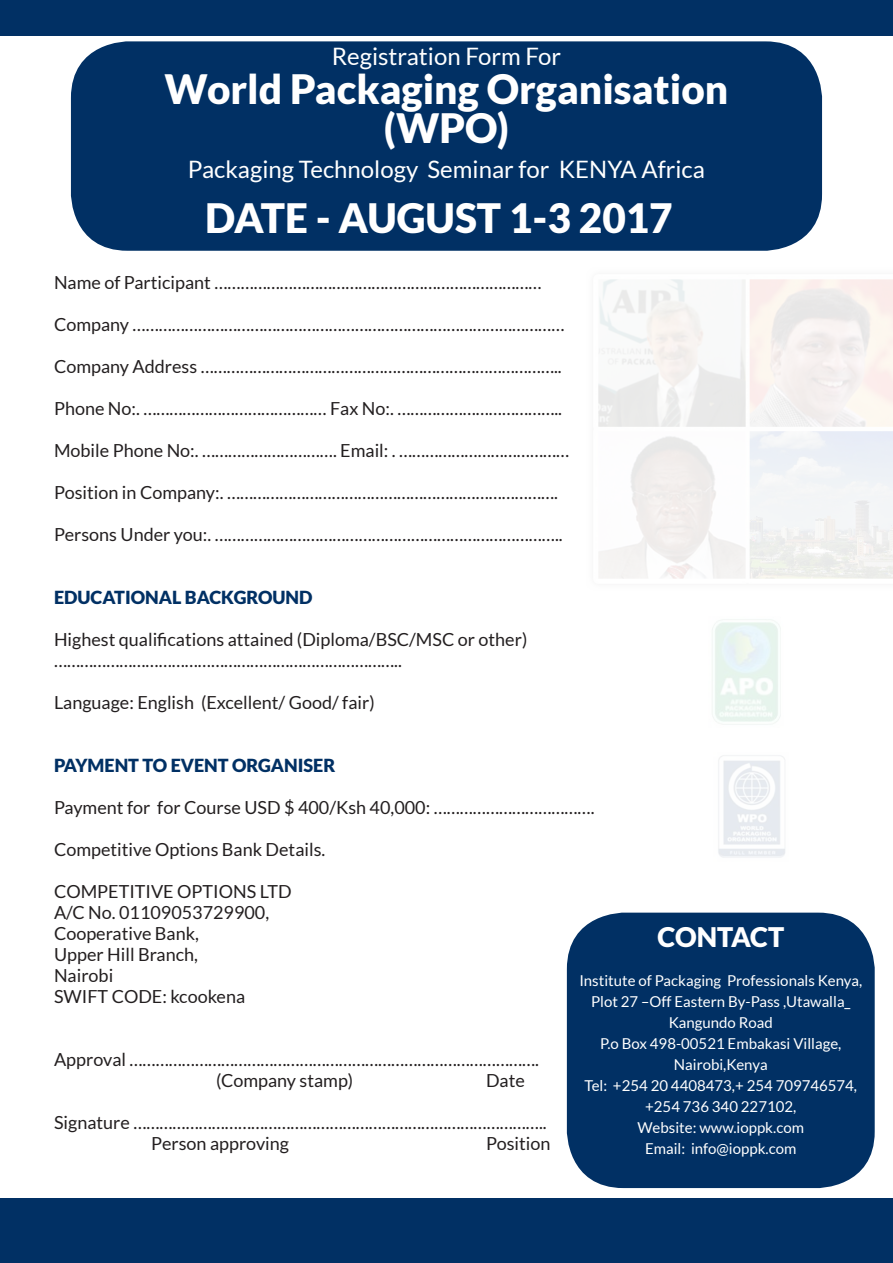
<style>
.page{position:relative;width:893px;height:1263px;background:#fff}
.page>*{position:absolute;margin:0;border:0;box-sizing:border-box;transform-origin:0 0}
.t1{font:900 40.5px/39px "Lato";color:#fff;text-align:center}
.t2{font:900 27px "Lato";color:#fff}
.t3{font:24px "Lato";color:#fff}
.t4{font:18px/21px "Lato";color:#231f20}
.t5{font:900 18px "Lato";color:#013064}
.t6{font:15px/21px "Lato";color:#fff;text-align:center}
</style>
<div class="page">
<div style="left:71px;top:41px;width:751px;height:210px;background:#013064;border-radius:57px"></div>
<div style="left:567px;top:913px;width:308px;height:275px;background:#013064;border-radius:57px"></div>
<div style="left:0;top:0;width:893px;height:35px;background:#013064"></div>
<div style="left:0;top:1198px;width:893px;height:65px;background:#013064"></div>
<img style="left:718px;top:755px;width:67px;height:103px">
<img style="left:712px;top:619px;width:69px;height:106px">
<h3 class="t3" style="left:332px;top:43px;width:231px">Registration Form For</h3>
<h1 class="t1" style="left:165px;top:69px;width:565px">World Packaging Organisation (WPO)</h1>
<h3 class="t3" style="left:188px;top:156px;width:519px">Packaging Technology Seminar for KENYA Africa</h3>
<h1 class="t1" style="left:205px;top:198px;width:469px">DATE - AUGUST 1-3 2017</h1>
<p class="t4" style="left:54px;top:272px;width:489px">Name of Participant …………………………………………………………………</p>
<p class="t4" style="left:54px;top:314px;width:512px">Company ………………………………………………………………………………………</p>
<p class="t4" style="left:54px;top:356px;width:509px">Company Address ………………………………………………………………………..</p>
<p class="t4" style="left:54px;top:398px;width:510px">Phone No:. …………………………………… Fax No:. ………………………………..</p>
<p class="t4" style="left:54px;top:440px;width:517px">Mobile Phone No:. …………………………. Email: . …………………………………</p>
<p class="t4" style="left:54px;top:482px;width:505px">Position in Company:. ………………………………………………………………….</p>
<p class="t4" style="left:54px;top:524px;width:510px">Persons Under you:. ……………………………………………………………………..</p>
<p class="t5" style="left:54px;top:587px;width:260px">EDUCATIONAL BACKGROUND</p>
<p class="t4" style="left:54px;top:629px;width:475px">Highest qualifications attained (Diploma/BSC/MSC or other) ……………………………………………………………………..</p>
<p class="t4" style="left:54px;top:692px;width:322px">Language: English (Excellent/ Good/ fair)</p>
<p class="t5" style="left:54px;top:755px;width:283px">PAYMENT TO EVENT ORGANISER</p>
<p class="t4" style="left:54px;top:797px;width:542px">Payment for for Course USD $ 400/Ksh 40,000: ……………………………….</p>
<p class="t4" style="left:54px;top:839px;width:273px">Competitive Options Bank Details.</p>
<p class="t4" style="left:54px;top:881px;width:239px">COMPETITIVE OPTIONS LTD<br>A/C No. 01109053729900,<br>Cooperative Bank,<br>Upper Hill Branch,<br>Nairobi<br>SWIFT CODE: kcookena</p>
<h2 class="t2" style="left:657px;top:921px;width:128px">CONTACT</h2>
<p class="t6" style="left:579px;top:969px;width:284px">Institute of Packaging Professionals Kenya,<br>Plot 27 –Off Eastern By-Pass ,Utawalla_<br>Kangundo Road<br>P.o Box 498-00521 Embakasi Village,<br>Nairobi,Kenya<br>Tel: +254 20 4408473,+ 254 709746574, +254 736 340 227102,<br>Website: www.ioppk.com<br>Email: info@ioppk.com</p>
<p class="t4" style="left:216px;top:1049px;width:325px;text-indent:-162px">Approval …………………………………………………………………………………. (Company stamp)</p>
<p class="t4" style="left:486px;top:1070px;width:40px">Date</p>
<p class="t4" style="left:151px;top:1112px;width:397px;text-indent:-97px">Signature …………………………………………………………………………………..<br>Person approving</p>
<p class="t4" style="left:486px;top:1133px;width:66px">Position</p>
</div>
